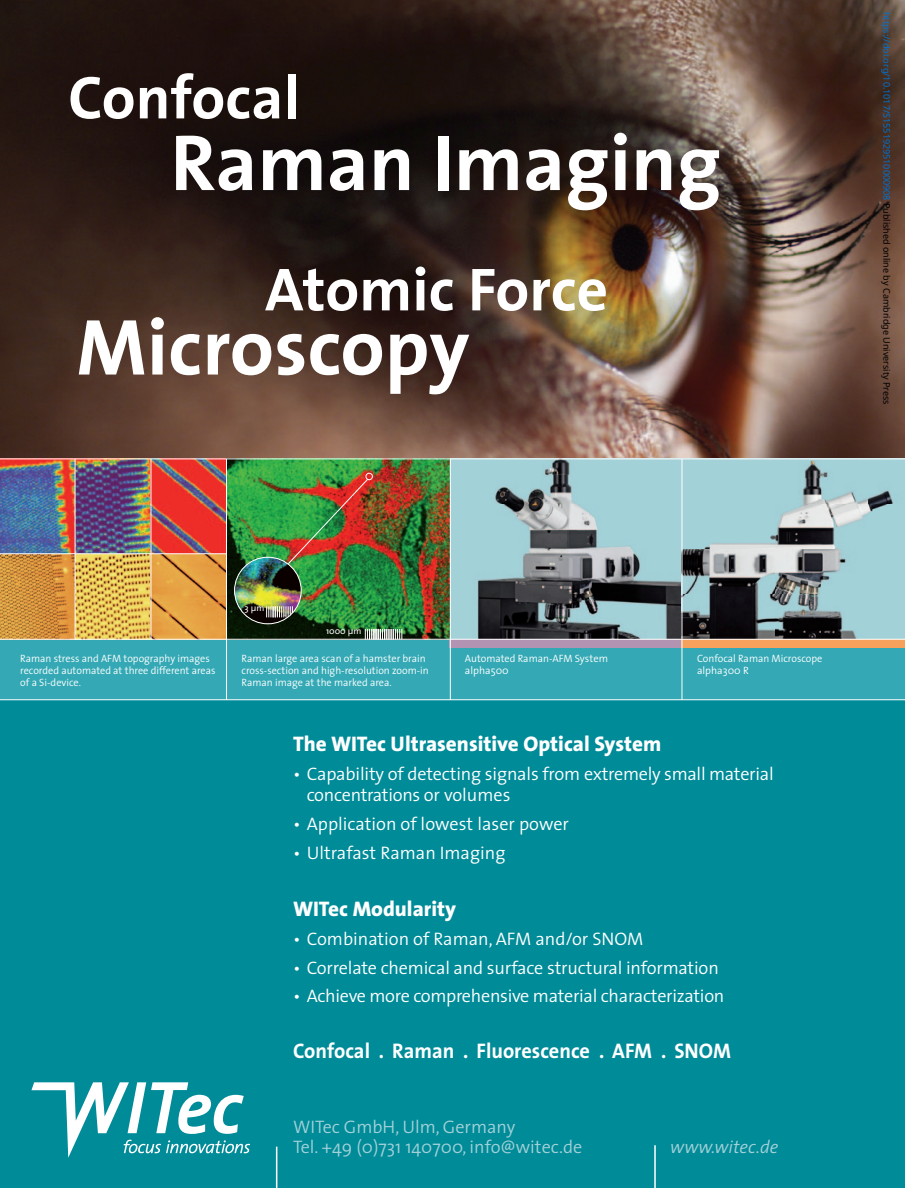
<style>
.page{position:relative;width:905px;height:1188px;background:#fff}
.page>*{position:absolute;margin:0;border:0;box-sizing:border-box;transform-origin:0 0}
.t1{font:700 80.1px "The Sans";color:#fff}
.t2{font:700 61.2px "The Sans";color:#fff}
.t3{font:800 21.15px "The Sans";color:#fff}
.t4{font:700 21.15px "The Sans";color:#fff;scale:.96 1}
.t5{font:300 18.15px/21.1px "The Sans";letter-spacing:-.01em;color:#fff}
.t6{font:300 18.15px/20px "The Sans";color:#a3d1d8}
.t7{font:italic 300 18.15px "The Sans";color:#a3d1d8}
.t8{font:300 10.65px/12.1px "The Sans";color:#fff}
.t9{font:9.15px "The Sans";color:#fff}
.t10{font:9px "Noto Sans";color:#0172cf}
.s1{color:#000}
</style>
<div class="page">
<img style="left:0;top:0;width:904px;height:459px">
<img style="left:451px;top:460px;width:453px;height:179px">
<div style="left:0;top:640px;width:904px;height:548px;background:#008b98"></div>
<div style="left:0;top:639px;width:904px;height:61px;background:#34a9b5"></div>
<img style="left:76px;top:554px;width:75px;height:85px">
<img style="left:76px;top:460px;width:75px;height:93px">
<svg style="left:152px;top:554px;width:74px;height:85px;background:#dd9a42"></svg>
<img style="left:152px;top:460px;width:74px;height:93px">
<div style="left:450px;top:639px;width:232px;height:9px;background:#b393b2"></div>
<div style="left:682px;top:639px;width:222px;height:9px;background:#f8a15c"></div>
<svg style="left:31px;top:1082px;width:219px;height:76px"></svg>
<hr style="left:276px;top:1147px;width:1px;height:41px;background:#fff">
<hr style="left:654px;top:1145px;width:1px;height:43px;background:#fff">
<svg style="left:0;top:554px;width:75px;height:85px;background:#d08f3e"></svg>
<img style="left:0;top:460px;width:75px;height:93px">
<img style="left:227px;top:460px;width:223px;height:179px">
<img style="left:234px;top:557px;width:67px;height:67px">
<div style="left:234px;top:557px;width:67px;height:67px;border:1px solid #fff;border-radius:50%"></div>
<img style="left:287px;top:478px;width:81px;height:87px">
<div style="left:365px;top:473px;width:8px;height:7px;border:1px solid #fff;border-radius:50%"></div>
<svg style="left:266px;top:606px;width:27px;height:11px"></svg>
<svg style="left:365px;top:629px;width:37px;height:10px"></svg>
<hr style="left:450px;top:459px;width:1px;height:241px;background:#fff">
<hr style="left:681px;top:459px;width:1px;height:241px;background:#fff">
<hr style="left:0;top:639px;width:904px;height:1px;background:#fff">
<hr style="left:0;top:699px;width:904px;height:1px;background:#fff">
<hr style="left:226px;top:459px;width:1px;height:241px;background:#fff">
<h2 class="t2" style="left:68px;top:46px;width:233px">Confocal</h2>
<h1 class="t1" style="left:170px;top:96px;width:552px">Raman Imaging</h1>
<h2 class="t2" style="left:265px;top:238px;width:344px">Atomic Force</h2>
<h1 class="t1" style="left:76px;top:280px;width:395px">Microscopy</h1>
<p class="t10" style="left:893px;top:12px;width:394px;rotate:90deg">https://doi.org/10.1017/S1551929510000908 <span class="s1">Published online by Cambridge University Press</span></p>
<p class="t9" style="left:245px;top:600px;width:21px">3 µm</p>
<p class="t9" style="left:326px;top:623px;width:37px">1000 µm</p>
<p class="t8" style="left:20px;top:652px;width:197px">Raman stress and AFM topography images recorded automated at three different areas of a Si-device.</p>
<p class="t8" style="left:241px;top:652px;width:189px">Raman large area scan of a hamster brain cross-section and high-resolution zoom-in<br>Raman image at the marked area.</p>
<p class="t8" style="left:465px;top:652px;width:145px">Automated Raman-AFM System alpha500</p>
<p class="t8" style="left:697px;top:652px;width:127px">Confocal Raman Microscope alpha300 R</p>
<p class="t3" style="left:293px;top:726px;width:369px">The WITec Ultrasensitive Optical System</p>
<p class="t5" style="left:307px;top:763px;width:468px;text-indent:-14px">• Capability of detecting signals from extremely small material concentrations or volumes</p>
<p class="t5" style="left:293px;top:813px;width:277px">• Application of lowest laser power</p>
<p class="t5" style="left:293px;top:842px;width:214px">• Ultrafast Raman Imaging</p>
<p class="t3" style="left:293px;top:891px;width:164px">WITec Modularity</p>
<p class="t5" style="left:293px;top:928px;width:352px">• Combination of Raman, AFM and/or SNOM</p>
<p class="t5" style="left:293px;top:956px;width:427px">• Correlate chemical and surface structural information</p>
<p class="t5" style="left:293px;top:985px;width:433px">• Achieve more comprehensive material characterization</p>
<p class="t4" style="left:293px;top:1033px;width:457px">Confocal . Raman . Fluorescence . AFM . SNOM</p>
<p class="t6" style="left:293px;top:1117px;width:291px">WITec GmbH, Ulm, Germany<br>Tel. +49 (0)731 140700, info@witec.de</p>
<p class="t7" style="left:670px;top:1132px;width:110px">www.witec.de</p>
</div>
